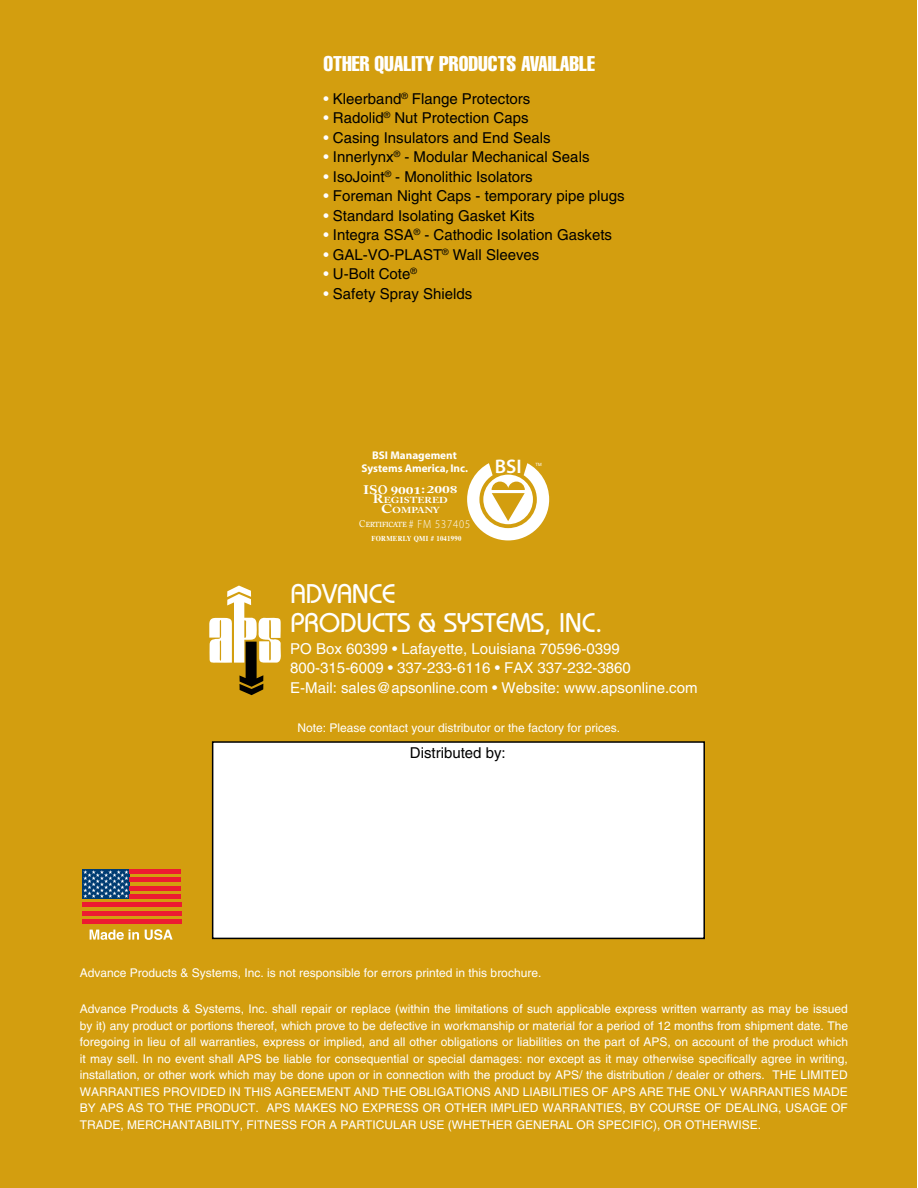
<style>
.page{position:relative;width:918px;height:1188px;background:#fff}
.page>*{position:absolute;margin:0;border:0;box-sizing:border-box;transform-origin:0 0}
.t1{font:500 27px/28.5px "Bauhaus";color:#fff}
.t2{font:extra-condensed 21px "Helvetica";color:#fff}
.t3{font:600 19.65px "Myriad Pro";color:#fff}
.t4{font:15px "Helvetica";color:#000}
.t5{font:15px/19.5px "Helvetica";color:#fff}
.t6{font:12px/16.5px "Helvetica";color:#fff;text-align:justify}
.t7{font:11.4px "Adobe Caslon Pro";letter-spacing:-.06em;color:#fff;scale:.88 1}
.t8{font:700 11.25px/13.5px "Myriad";color:#fff;text-align:center}
.t9{font:700 10.35px "Adobe Caslon Pro";color:#fff;scale:1.49 1}
.t10{font:700 8.7px/9.4px "Adobe Caslon Pro";color:#fff;text-align:center;scale:1.19 1}
.t11{font:700 7.5px "Times";letter-spacing:.05em;color:#fff;scale:.88 1}
.t12{font:4.35px "Helvetica";color:#fff}
.s1{color:#fff}
.s2{font-size:12.45px}
.s3{font-size:9.75px}
.s4{font-family:"Myriad Pro";font-weight:300;font-size:11.85px}
</style>
<div class="page">
<div style="left:0;top:0;width:917px;height:1188px;background:#d39e0f"></div>
<svg style="left:209px;top:586px;width:72px;height:109px"></svg>
<svg style="left:467px;top:463px;width:82px;height:77px"></svg>
<div style="left:213px;top:742px;width:491px;height:196px;background:#fff"></div>
<div style="left:212px;top:741px;width:493px;height:198px;border:2px solid #000"></div>
<div style="left:82px;top:869px;width:47px;height:30px;background:#003c72"></div>
<div style="left:129px;top:869px;width:52px;height:5px;background:#ed1b31"></div>
<hr style="left:129px;top:878px;width:52px;height:4px;background:#ed1b31">
<hr style="left:129px;top:886px;width:52px;height:4px;background:#ed1b31">
<div style="left:129px;top:894px;width:52px;height:5px;background:#ed1b31"></div>
<hr style="left:82px;top:903px;width:99px;height:4px;background:#ed1b31">
<div style="left:82px;top:911px;width:99px;height:5px;background:#ed1b31"></div>
<hr style="left:82px;top:920px;width:99px;height:4px;background:#ed1b31">
<svg style="left:83px;top:870px;width:45px;height:28px"></svg>
<svg style="left:90px;top:930px;width:49px;height:10px"></svg>
<svg style="left:145px;top:929px;width:28px;height:11px"></svg>
<h2 class="t2" style="left:324px;top:50px;width:136px">OTHER QUALITY PRODUCTS</h2>
<h2 class="t2" style="left:521px;top:50px;width:18px">AVAILA</h2>
<h2 class="t2" style="left:570px;top:50px;width:19px">BLE</h2>
<p class="t4" style="left:324px;top:90px;width:208px"><span class="s1">•</span> Kleerband<sup>®</sup> Flange Protectors</p>
<p class="t4" style="left:324px;top:110px;width:207px"><span class="s1">•</span> Radolid<sup>®</sup> Nut Protection Caps</p>
<p class="t4" style="left:324px;top:129px;width:229px"><span class="s1">•</span> Casing Insulators and End Seals</p>
<p class="t4" style="left:324px;top:149px;width:267px"><span class="s1">•</span> Innerlynx<sup>®</sup> - Modular Mechanical Seals</p>
<p class="t4" style="left:324px;top:168px;width:211px"><span class="s1">•</span> IsoJoint<sup>®</sup> - Monolithic Isolators</p>
<p class="t4" style="left:324px;top:188px;width:303px"><span class="s1">•</span> Foreman Night Caps - temporary pipe plugs</p>
<p class="t4" style="left:324px;top:207px;width:213px"><span class="s1">•</span> Standard Isolating Gasket Kits</p>
<p class="t4" style="left:324px;top:227px;width:290px"><span class="s1">•</span> Integra SSA<sup>®</sup> - Cathodic Isolation Gaskets</p>
<p class="t4" style="left:324px;top:246px;width:217px"><span class="s1">•</span> GAL-VO-PLAST<sup>®</sup> Wall Sleeves</p>
<p class="t4" style="left:324px;top:266px;width:95px"><span class="s1">•</span> U-Bolt Cote<sup>®</sup></p>
<p class="t4" style="left:324px;top:285px;width:150px"><span class="s1">•</span> Safety Spray Shields</p>
<p class="t8" style="left:362px;top:449px;width:108px">BSI Management<br>Systems America, Inc.</p>
<p class="t9" style="left:363px;top:484px;width:65px"><span class="s2">ISO 9</span>001<span class="s2">:</span>2008</p>
<p class="t10" style="left:373px;top:495px;width:64px"><span class="s2">R</span>EGISTERED<br><span class="s2">C</span>OMPANY</p>
<p class="t7" style="left:359px;top:517px;width:127px"><span class="s3">C</span>ertificate <span class="s4"># FM 537405</span></p>
<p class="t11" style="left:371px;top:532px;width:104px">FORMERLY QMI # 1041990</p>
<h3 class="t3" style="left:495px;top:454px;width:28px">BSI</h3>
<p class="t12" style="left:535px;top:462px;width:8px">TM</p>
<h1 class="t1" style="left:291px;top:579px;width:314px">ADVANCE<br>PRODUCTS &amp; SYSTEMS, INC.</h1>
<p class="t5" style="left:290px;top:639px;width:409px">PO Box 60399 • Lafayette, Louisiana 70596-0399<br>800-315-6009 • 337-233-6116 • FAX 337-232-3860<br>E-Mail: sales@apsonline.com • Website: www.apsonline.com</p>
<p class="t6" style="left:297px;top:719px;width:324px">Note: Please contact your distributor or the factory for prices.</p>
<p class="t4" style="left:410px;top:744px;width:97px">Distributed by:</p>
<p class="t6" style="left:80px;top:965px;width:463px">Advance Products &amp; Systems, Inc. is not responsible for errors printed in this brochure.</p>
<p class="t6" style="left:80px;top:1001px;width:770px">Advance Products &amp; Systems, Inc. shall repair or replace (within the limitations of such applicable express written warranty as may be issued by it) any product or portions thereof, which prove to be defective in workmanship or material for a period of 12 months from shipment date. The foregoing in lieu of all warranties, express or implied, and all other obligations or liabilities on the part of APS, on account of the product which it may sell. In no event shall APS be liable for consequential or special damages: nor except as it may otherwise specifically agree in writing, installation, or other work which may be done upon or in connection with the product by APS/ the distribution / dealer or others. THE LIMITED WARRANTIES PROVIDED IN THIS AGREEMENT AND THE OBLIGATIONS AND LIABILITIES OF APS ARE THE ONLY WARRANTIES MADE BY APS AS TO THE PRODUCT. APS MAKES NO EXPRESS OR OTHER IMPLIED WARRANTIES, BY COURSE OF DEALING, USAGE OF TRADE, MERCHANTABILITY, FITNESS FOR A PARTICULAR USE (WHETHER GENERAL OR SPECIFIC), OR OTHERWISE.</p>
</div>
